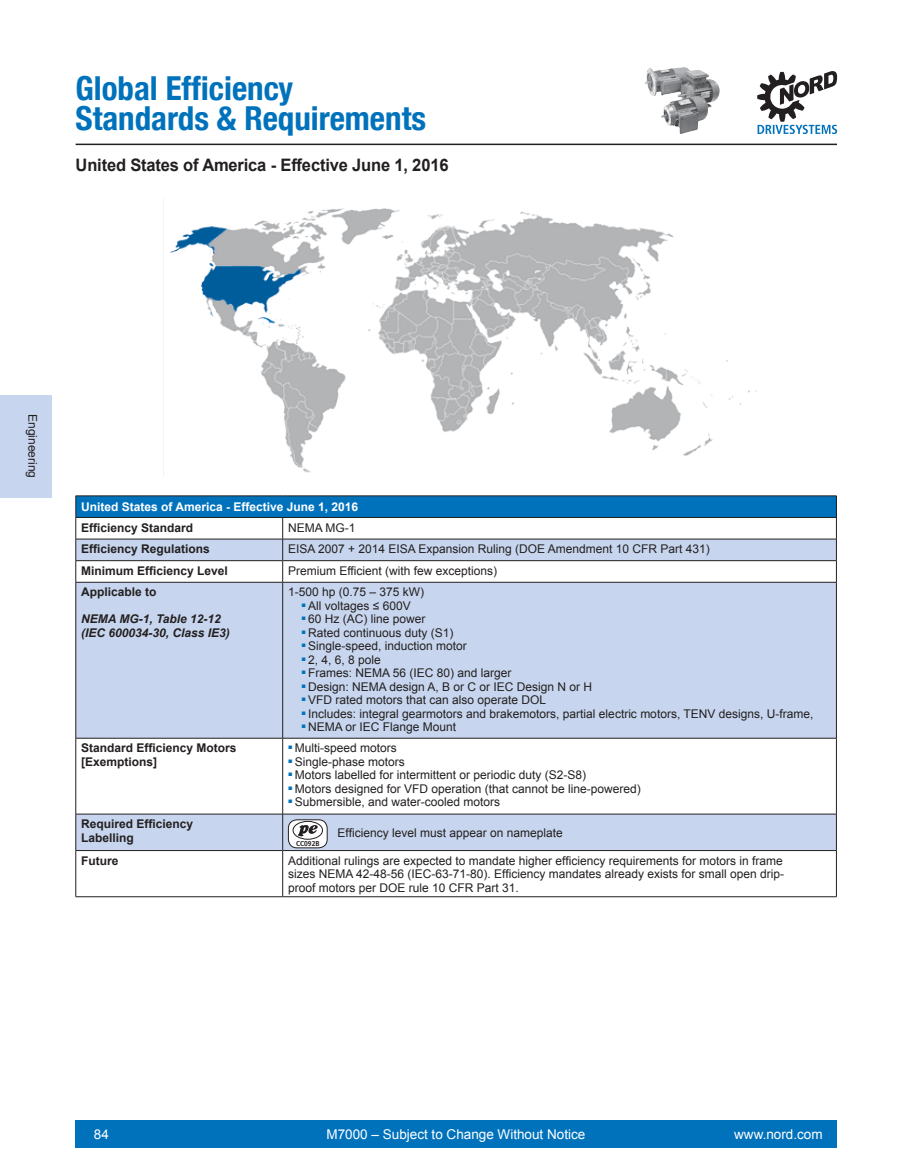
<style>
.page{position:relative;width:918px;height:1175px;background:#fff}
.page>*{position:absolute;margin:0;border:0;box-sizing:border-box;transform-origin:0 0}
.t1{font:700 condensed 33px/30px "Helvetica Neue";color:#0072bc}
.t2{font:700 17.1px "Arial";letter-spacing:-.01em;color:#231f20;scale:.96 1}
.t3{font:13.5px "Arial";color:#fff}
.t4{font:12px/13.5px "Arial";color:#231f20;text-align:justify}
.t5{font:700 12px/13.5px "Arial";color:#231f20}
.t6{font:italic 700 12px/13.5px "Arial";color:#231f20}
.t7{font:700 12px "Arial";color:#fff}
.t8{font:700 7.05px "Frutiger LT Std";color:#231f20;scale:.94 1}
</style>
<div class="page">
<div style="left:76px;top:1120px;width:761px;height:28px;background:#0072bc"></div>
<hr style="left:76px;top:144px;width:761px;height:1px;background:#231f20">
<svg style="left:757px;top:71px;width:80px;height:63px"></svg>
<div style="left:0;top:395px;width:52px;height:102px;background:#c7d6ee"></div>
<img style="left:645px;top:67px;width:75px;height:67px">
<div style="left:76px;top:496px;width:760px;height:21px;background:#0072bc"></div>
<svg style="left:77px;top:540px;width:759px;height:310px;fill:#c7d6ee"></svg>
<hr style="left:76px;top:495px;width:207px;height:1px;background:#231f20">
<hr style="left:283px;top:495px;width:554px;height:1px;background:#231f20">
<hr style="left:76px;top:517px;width:207px;height:1px;background:#231f20">
<hr style="left:283px;top:517px;width:554px;height:1px;background:#231f20">
<hr style="left:76px;top:539px;width:206px;height:1px;background:#231f20">
<hr style="left:283px;top:539px;width:554px;height:1px;background:#231f20">
<hr style="left:76px;top:560px;width:206px;height:1px;background:#231f20">
<svg style="left:76px;top:496px;width:1px;height:86px"></svg>
<hr style="left:283px;top:560px;width:554px;height:1px;background:#231f20">
<svg style="left:836px;top:496px;width:1px;height:86px"></svg>
<hr style="left:76px;top:582px;width:206px;height:1px;background:#231f20">
<hr style="left:76px;top:582px;width:1px;height:156px;background:#231f20">
<hr style="left:283px;top:582px;width:554px;height:1px;background:#231f20">
<hr style="left:836px;top:582px;width:1px;height:156px;background:#231f20">
<hr style="left:76px;top:738px;width:206px;height:1px;background:#231f20">
<hr style="left:76px;top:738px;width:1px;height:76px;background:#231f20">
<hr style="left:283px;top:738px;width:554px;height:1px;background:#231f20">
<hr style="left:836px;top:738px;width:1px;height:76px;background:#231f20">
<hr style="left:76px;top:813px;width:206px;height:1px;background:#231f20">
<hr style="left:76px;top:814px;width:1px;height:36px;background:#231f20">
<hr style="left:283px;top:813px;width:554px;height:1px;background:#231f20">
<hr style="left:836px;top:814px;width:1px;height:36px;background:#231f20">
<hr style="left:76px;top:850px;width:206px;height:1px;background:#231f20">
<hr style="left:76px;top:850px;width:1px;height:46px;background:#231f20">
<hr style="left:283px;top:850px;width:554px;height:1px;background:#231f20">
<hr style="left:836px;top:850px;width:1px;height:46px;background:#231f20">
<hr style="left:76px;top:896px;width:207px;height:1px;background:#231f20">
<hr style="left:283px;top:896px;width:554px;height:1px;background:#231f20">
<svg style="left:282px;top:517px;width:1px;height:65px"></svg>
<hr style="left:282px;top:582px;width:1px;height:156px;background:#231f20">
<hr style="left:282px;top:738px;width:1px;height:76px;background:#231f20">
<hr style="left:282px;top:814px;width:1px;height:36px;background:#231f20">
<hr style="left:282px;top:850px;width:1px;height:46px;background:#231f20">
<svg style="left:288px;top:819px;width:39px;height:29px"></svg>
<div style="left:288px;top:819px;width:39px;height:29px;border:1px solid #231f20;border-radius:9px"></div>
<svg style="left:293px;top:821px;width:30px;height:18px"></svg>
<div style="left:293px;top:821px;width:30px;height:18px;border:1px solid #231f20;border-radius:50%"></div>
<svg style="left:298px;top:825px;width:20px;height:11px"></svg>
<img style="left:169px;top:208px;width:588px;height:265px">
<h1 class="t1" style="left:76px;top:73px;width:352px">Global Efficiency<br>Standards &amp; Requirements</h1>
<h2 class="t2" style="left:76px;top:154px;width:390px">United States of America - Effective June 1, 2016</h2>
<p class="t4" style="left:40px;top:414px;width:66px;rotate:90deg">Engineering</p>
<p class="t7" style="left:81px;top:499px;width:278px">United States of America - Effective June 1, 2016</p>
<p class="t5" style="left:81px;top:521px;width:114px">Efficiency Standard</p>
<p class="t4" style="left:288px;top:521px;width:69px">NEMA MG-1</p>
<p class="t5" style="left:81px;top:542px;width:130px">Efficiency Regulations</p>
<p class="t4" style="left:288px;top:542px;width:423px">EISA 2007 + 2014 EISA Expansion Ruling (DOE Amendment 10 CFR Part 431)</p>
<p class="t5" style="left:81px;top:564px;width:148px">Minimum Efficiency Level</p>
<p class="t4" style="left:288px;top:564px;width:211px">Premium Efficient (with few exceptions)</p>
<p class="t5" style="left:81px;top:586px;width:77px">Applicable to</p>
<p class="t6" style="left:81px;top:613px;width:150px">NEMA MG-1, Table 12-12 (IEC 600034-30, Class IE3)</p>
<p class="t4" style="left:288px;top:585px;width:138px">1-500 hp (0.75 – 375 kW)</p>
<p class="t4" style="left:302px;top:599px;width:111px"><sup>■</sup> All voltages ≤ 600V</p>
<p class="t4" style="left:302px;top:612px;width:125px"><sup>■</sup> 60 Hz (AC) line power</p>
<p class="t4" style="left:302px;top:626px;width:154px"><sup>■</sup> Rated continuous duty (S1)</p>
<p class="t4" style="left:302px;top:639px;width:167px"><sup>■</sup> Single-speed, induction motor</p>
<p class="t4" style="left:302px;top:653px;width:81px"><sup>■</sup> 2, 4, 6, 8 pole</p>
<p class="t4" style="left:302px;top:666px;width:212px"><sup>■</sup> Frames: NEMA 56 (IEC 80) and larger</p>
<p class="t4" style="left:302px;top:680px;width:292px"><sup>■</sup> Design: NEMA design A, B or C or IEC Design N or H</p>
<p class="t4" style="left:302px;top:693px;width:246px"><sup>■</sup> VFD rated motors that can also operate DOL</p>
<p class="t4" style="left:302px;top:707px;width:513px"><sup>■</sup> Includes: integral gearmotors and brakemotors, partial electric motors, TENV designs, U-frame,</p>
<p class="t4" style="left:302px;top:720px;width:156px"><sup>■</sup> NEMA or IEC Flange Mount</p>
<p class="t5" style="left:81px;top:741px;width:157px">Standard Efficiency Motors [Exemptions]</p>
<p class="t4" style="left:288px;top:741px;width:110px"><sup>■</sup> Multi-speed motors</p>
<p class="t4" style="left:288px;top:755px;width:118px"><sup>■</sup> Single-phase motors</p>
<p class="t4" style="left:288px;top:768px;width:300px"><sup>■</sup> Motors labelled for intermittent or periodic duty (S2-S8)</p>
<p class="t4" style="left:288px;top:782px;width:354px"><sup>■</sup> Motors designed for VFD operation (that cannot be line-powered)</p>
<p class="t4" style="left:288px;top:795px;width:214px"><sup>■</sup> Submersible, and water-cooled motors</p>
<p class="t5" style="left:81px;top:817px;width:114px">Required Efficiency<br>Labelling</p>
<p class="t8" style="left:296px;top:839px;width:26px">CC092B</p>
<p class="t4" style="left:337px;top:825px;width:227px">Efficiency level must appear on nameplate</p>
<p class="t5" style="left:81px;top:854px;width:39px">Future</p>
<p class="t4" style="left:288px;top:854px;width:498px">Additional rulings are expected to mandate higher efficiency requirements for motors in frame sizes NEMA 42-48-56 (IEC-63-71-80). Efficiency mandates already exists for small open drip&shy;proof motors per DOE rule 10 CFR Part 31.</p>
<p class="t3" style="left:94px;top:1125px;width:17px">84</p>
<p class="t3" style="left:327px;top:1125px;width:260px">M7000 – Subject to Change Without Notice</p>
<p class="t3" style="left:734px;top:1125px;width:90px">www.nord.com</p>
</div>
